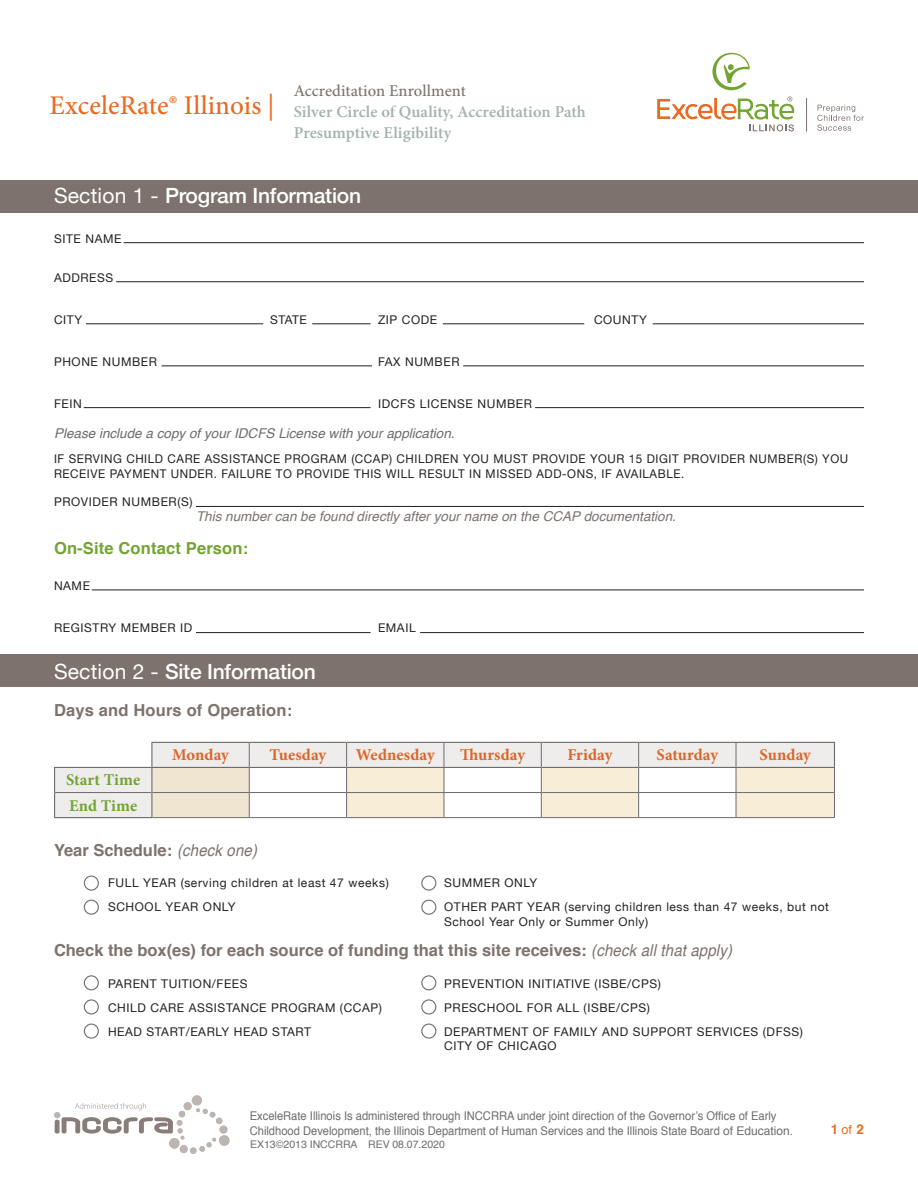
<style>
.page{position:relative;width:918px;height:1188px;background:#fff}
.page>*{position:absolute;margin:0;border:0;box-sizing:border-box;transform-origin:0 0}
.t1{font:500 27px "Minion Pro";letter-spacing:.005em;color:#ec6a20}
.t2{font:500 21px "Helvetica Neue";letter-spacing:-.01em;color:#fff}
.t3{font:700 16.5px "Helvetica";color:#7d726d}
.t4{font:600 16.5px/21px "Minion Pro";letter-spacing:.005em;color:#a4b3ab}
.t5{font:700 16.5px "Minion Pro";letter-spacing:.005em;color:#dc6528}
.t6{font:500 16.5px "Minion Pro";letter-spacing:.005em;color:#7d726d}
.t7{font:700 16.5px "Helvetica";letter-spacing:.01em;color:#73a432}
.t8{font:700 16.5px "Minion Pro";letter-spacing:.005em;color:#73a432}
.t9{font:italic 13.5px "Helvetica";color:#7d726d}
.t10{font:italic 13.5px "Helvetica";color:#6c6d70}
.t11{font:700 13.5px "Helvetica";color:#ec6a20}
.t12{font:12px/14.4px "Helvetica Neue";letter-spacing:.05em;color:#231f20}
.t13{font:12px/15px "Helvetica";color:#6c6d70;scale:.93 1}
.t14{font:10.5px "Helvetica";color:#6c6d70}
.s1{font-weight:400}
.s2{font-weight:400;font-style:italic}
.s3{font-weight:400;font-size:12.75px}
</style>
<div class="page">
<div style="left:192px;top:1095px;width:10px;height:11px;background:#bcb5b2;border-radius:50%"></div>
<svg style="left:54px;top:1103px;width:176px;height:51px"></svg>
<svg style="left:817px;top:105px;width:47px;height:26px"></svg>
<hr style="left:806px;top:98px;width:1px;height:34px;background:#7d726d">
<svg style="left:712px;top:53px;width:38px;height:37px"></svg>
<svg style="left:657px;top:96px;width:137px;height:35px"></svg>
<div style="left:0;top:180px;width:918px;height:32px;background:#7d726d"></div>
<hr style="left:124px;top:242px;width:740px;height:1px;background:#231f20">
<hr style="left:116px;top:281px;width:748px;height:1px;background:#231f20">
<hr style="left:162px;top:365px;width:210px;height:1px;background:#231f20">
<hr style="left:463px;top:365px;width:401px;height:1px;background:#231f20">
<hr style="left:86px;top:323px;width:177px;height:1px;background:#231f20">
<hr style="left:84px;top:407px;width:287px;height:1px;background:#231f20">
<hr style="left:535px;top:407px;width:329px;height:1px;background:#231f20">
<hr style="left:92px;top:590px;width:772px;height:1px;background:#231f20">
<hr style="left:196px;top:632px;width:175px;height:1px;background:#231f20">
<hr style="left:420px;top:632px;width:444px;height:1px;background:#231f20">
<hr style="left:312px;top:323px;width:59px;height:1px;background:#231f20">
<hr style="left:443px;top:323px;width:141px;height:1px;background:#231f20">
<hr style="left:196px;top:506px;width:668px;height:1px;background:#231f20">
<div style="left:0;top:654px;width:918px;height:32px;background:#7d726d"></div>
<svg style="left:55px;top:743px;width:291px;height:74px;fill:#eeedec"></svg>
<hr style="left:55px;top:792px;width:96px;height:1px;background:#6c6d70">
<hr style="left:249px;top:792px;width:98px;height:1px;background:#6c6d70">
<hr style="left:249px;top:817px;width:98px;height:1px;background:#6c6d70">
<hr style="left:151px;top:742px;width:98px;height:1px;background:#6c6d70">
<hr style="left:249px;top:742px;width:98px;height:1px;background:#6c6d70">
<hr style="left:347px;top:742px;width:97px;height:1px;background:#6c6d70">
<hr style="left:444px;top:742px;width:97px;height:1px;background:#6c6d70">
<hr style="left:541px;top:742px;width:98px;height:1px;background:#6c6d70">
<hr style="left:639px;top:742px;width:97px;height:1px;background:#6c6d70">
<hr style="left:736px;top:742px;width:99px;height:1px;background:#6c6d70">
<svg style="left:346px;top:743px;width:489px;height:75px"></svg>
<hr style="left:249px;top:767px;width:98px;height:1px;background:#6c6d70">
<hr style="left:347px;top:767px;width:97px;height:1px;background:#6c6d70">
<hr style="left:444px;top:767px;width:97px;height:1px;background:#6c6d70">
<hr style="left:541px;top:767px;width:98px;height:1px;background:#6c6d70">
<hr style="left:639px;top:767px;width:97px;height:1px;background:#6c6d70">
<hr style="left:736px;top:767px;width:99px;height:1px;background:#6c6d70">
<hr style="left:54px;top:767px;width:98px;height:1px;background:#6c6d70">
<svg style="left:54px;top:768px;width:1px;height:49px"></svg>
<svg style="left:151px;top:743px;width:99px;height:75px;background:#e7e0d3"></svg>
<hr style="left:54px;top:817px;width:98px;height:1px;background:#6c6d70">
<div style="left:84px;top:876px;width:15px;height:15px;border:1px solid #6c6d70;border-radius:50%"></div>
<div style="left:84px;top:900px;width:15px;height:15px;border:1px solid #6c6d70;border-radius:50%"></div>
<div style="left:84px;top:975px;width:15px;height:15px;border:1px solid #6c6d70;border-radius:50%"></div>
<div style="left:84px;top:999px;width:15px;height:16px;border:1px solid #6c6d70;border-radius:50%"></div>
<div style="left:84px;top:1024px;width:15px;height:15px;border:1px solid #6c6d70;border-radius:50%"></div>
<hr style="left:653px;top:323px;width:211px;height:1px;background:#231f20">
<div style="left:421px;top:876px;width:15px;height:15px;border:1px solid #6c6d70;border-radius:50%"></div>
<div style="left:421px;top:900px;width:15px;height:15px;border:1px solid #6c6d70;border-radius:50%"></div>
<div style="left:421px;top:975px;width:15px;height:15px;border:1px solid #6c6d70;border-radius:50%"></div>
<div style="left:421px;top:999px;width:15px;height:16px;border:1px solid #6c6d70;border-radius:50%"></div>
<div style="left:421px;top:1024px;width:15px;height:15px;border:1px solid #6c6d70;border-radius:50%"></div>
<h1 class="t1" style="left:50px;top:87px;width:227px">ExceleRate® Illinois <span class="s1">|</span></h1>
<h3 class="t6" style="left:294px;top:80px;width:174px">Accreditation Enrollment</h3>
<h3 class="t4" style="left:294px;top:101px;width:294px">Silver Circle of Quality, Accreditation Path<br>Presumptive Eligibility</h3>
<p class="t2" style="left:54px;top:179px;width:309px"><span class="s1">Section 1 -</span> Program Information</p>
<p class="t12" style="left:54px;top:232px;width:69px">SITE NAME</p>
<p class="t12" style="left:54px;top:271px;width:61px">ADDRESS</p>
<p class="t12" style="left:54px;top:313px;width:30px">CITY</p>
<p class="t12" style="left:270px;top:313px;width:38px">STATE</p>
<p class="t12" style="left:378px;top:313px;width:61px">ZIP CODE</p>
<p class="t12" style="left:594px;top:313px;width:54px">COUNTY</p>
<p class="t12" style="left:54px;top:355px;width:105px">PHONE NUMBER</p>
<p class="t12" style="left:378px;top:355px;width:83px">FAX NUMBER</p>
<p class="t12" style="left:54px;top:397px;width:29px">FEIN</p>
<p class="t12" style="left:378px;top:397px;width:156px">IDCFS LICENSE NUMBER</p>
<p class="t10" style="left:54px;top:423px;width:402px">Please include a copy of your IDCFS License with your application.</p>
<p class="t12" style="left:54px;top:453px;width:796px">IF SERVING CHILD CARE ASSISTANCE PROGRAM (CCAP) CHILDREN YOU MUST PROVIDE YOUR 15 DIGIT PROVIDER NUMBER(S) YOU<br>RECEIVE PAYMENT UNDER. FAILURE TO PROVIDE THIS WILL RESULT IN MISSED ADD-ONS, IF AVAILABLE.</p>
<p class="t12" style="left:54px;top:495px;width:140px">PROVIDER NUMBER(S)</p>
<p class="t7" style="left:54px;top:534px;width:196px">On-Site Contact Person:</p>
<p class="t12" style="left:54px;top:579px;width:38px">NAME</p>
<p class="t12" style="left:54px;top:621px;width:140px">REGISTRY MEMBER ID</p>
<p class="t12" style="left:378px;top:621px;width:39px">EMAIL</p>
<p class="t9" style="left:196px;top:506px;width:482px">This number can be found directly after your name on the CCAP documentation.</p>
<p class="t2" style="left:54px;top:655px;width:263px"><span class="s1">Section 2 -</span> Site Information</p>
<p class="t3" style="left:54px;top:697px;width:240px">Days and Hours of Operation:</p>
<p class="t8" style="left:66px;top:769px;width:76px">Start Time</p>
<p class="t8" style="left:69px;top:794px;width:70px">End Time</p>
<p class="t5" style="left:172px;top:743px;width:58px">Monday</p>
<p class="t5" style="left:270px;top:743px;width:58px">Tuesday</p>
<p class="t5" style="left:356px;top:743px;width:80px">Wednesday</p>
<p class="t5" style="left:460px;top:743px;width:67px">Thursday</p>
<p class="t5" style="left:567px;top:743px;width:47px">Friday</p>
<p class="t5" style="left:656px;top:743px;width:63px">Saturday</p>
<p class="t5" style="left:760px;top:743px;width:53px">Sunday</p>
<p class="t3" style="left:54px;top:837px;width:205px">Year Schedule: <span class="s2">(check one)</span></p>
<p class="t12" style="left:108px;top:876px;width:282px">FULL YEAR (serving children at least 47 weeks)</p>
<p class="t12" style="left:108px;top:900px;width:129px">SCHOOL YEAR ONLY</p>
<p class="t3" style="left:54px;top:937px;width:680px">Check the box(es) for each source of funding that this site receives: <span class="s2">(check all that apply)</span></p>
<p class="t12" style="left:108px;top:977px;width:141px">PARENT TUITION/FEES</p>
<p class="t12" style="left:108px;top:1001px;width:276px">CHILD CARE ASSISTANCE PROGRAM (CCAP)</p>
<p class="t12" style="left:108px;top:1025px;width:204px">HEAD START/EARLY HEAD START</p>
<p class="t12" style="left:444px;top:877px;width:95px">SUMMER ONLY</p>
<p class="t12" style="left:444px;top:901px;width:386px">OTHER PART YEAR (serving children less than 47 weeks, but not<br>School Year Only or Summer Only)</p>
<p class="t12" style="left:444px;top:977px;width:218px">PREVENTION INITIATIVE (ISBE/CPS)</p>
<p class="t12" style="left:444px;top:1001px;width:207px">PRESCHOOL FOR ALL (ISBE/CPS)</p>
<p class="t12" style="left:444px;top:1025px;width:360px">DEPARTMENT OF FAMILY AND SUPPORT SERVICES (DFSS)<br>CITY OF CHICAGO</p>
<p class="t13" style="left:250px;top:1109px;width:586px">ExceleRate Illinois Is administered through INCCRRA under joint direction of the Governor’s Office of Early<br>Childhood Development, the Illinois Department of Human Services and the Illinois State Board of Education.</p>
<p class="t14" style="left:250px;top:1136px;width:196px">EX13©2013 INCCRRA REV 08.07.2020</p>
<p class="t11" style="left:831px;top:1118px;width:35px">1 <span class="s3">of</span> 2</p>
</div>
